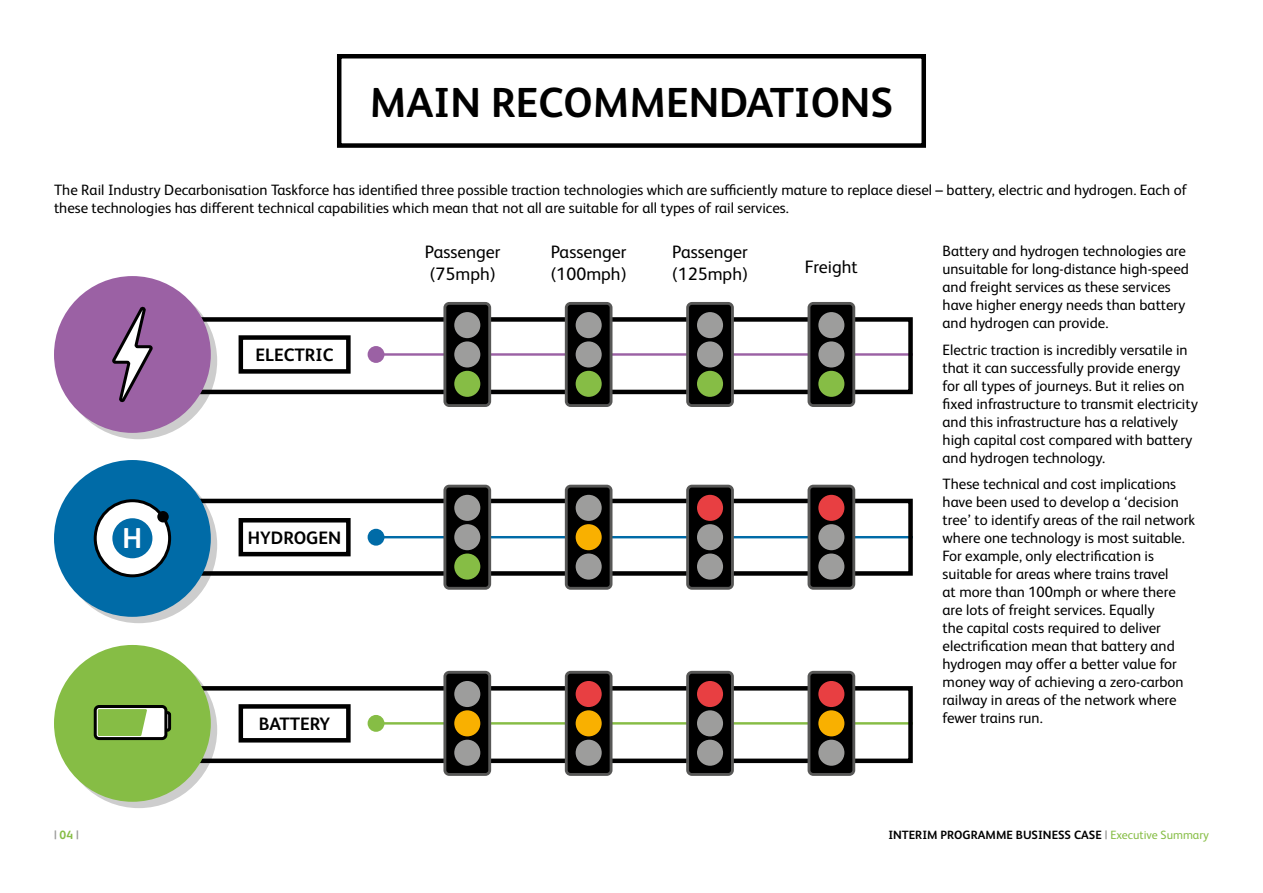
<style>
.page{position:relative;width:1263px;height:893px;background:#fff}
.page>*{position:absolute;margin:0;border:0;box-sizing:border-box;transform-origin:0 0}
.t1{font:700 42px "Network Rail Sans";color:#000}
.t2{font:700 28.8px "Network Rail Sans";color:#fff}
.t3{font:18px/21.6px "Network Rail Sans";color:#000}
.t4{font:700 18px "Network Rail Sans";color:#000}
.t5{font:15px/18px "Network Rail Sans";color:#000}
.t6{font:700 12px "Network Rail Sans";color:#000}
.t7{font:700 12px "Network Rail Sans";color:#9d9d9c}
.s1{color:#86bd45}
.s2{color:#9d9d9c}
.s3{font-weight:400;color:#86bd45}
</style>
<div class="page">
<div style="left:337px;top:54px;width:589px;height:94px;border:4px solid #000"></div>
<hr style="left:376px;top:722px;width:537px;height:3px;background:#86bd45">
<div style="left:101px;top:686px;width:812px;height:77px;border:4px solid #000"></div>
<svg style="left:443px;top:671px;width:48px;height:105px;background:#1b1b1a"></svg>
<div style="left:454px;top:681px;width:26px;height:26px;background:#9d9d9c;border-radius:50%"></div>
<div style="left:454px;top:710px;width:26px;height:26px;background:#f9b000;border-radius:50%"></div>
<div style="left:454px;top:740px;width:26px;height:26px;background:#9d9d9c;border-radius:50%"></div>
<svg style="left:565px;top:671px;width:47px;height:105px;background:#171616"></svg>
<div style="left:576px;top:681px;width:26px;height:26px;background:#e83f42;border-radius:50%"></div>
<div style="left:576px;top:710px;width:26px;height:26px;background:#f9b000;border-radius:50%"></div>
<div style="left:576px;top:740px;width:26px;height:26px;background:#9d9d9c;border-radius:50%"></div>
<svg style="left:686px;top:671px;width:48px;height:105px;background:#1a1a19"></svg>
<div style="left:697px;top:681px;width:26px;height:26px;background:#e83f42;border-radius:50%"></div>
<div style="left:697px;top:710px;width:26px;height:26px;background:#9d9d9c;border-radius:50%"></div>
<div style="left:697px;top:740px;width:26px;height:26px;background:#9d9d9c;border-radius:50%"></div>
<svg style="left:807px;top:671px;width:48px;height:105px;background:#1c1b1a"></svg>
<div style="left:818px;top:681px;width:26px;height:26px;background:#e83f42;border-radius:50%"></div>
<div style="left:818px;top:710px;width:26px;height:26px;background:#f9b000;border-radius:50%"></div>
<div style="left:818px;top:740px;width:26px;height:26px;background:#9d9d9c;border-radius:50%"></div>
<div style="left:368px;top:715px;width:16px;height:17px;background:#86bd45;border-radius:50%"></div>
<svg style="left:60px;top:651px;width:157px;height:157px"></svg>
<div style="left:54px;top:645px;width:157px;height:157px;background:#86bd45;border-radius:50%"></div>
<div style="left:161px;top:711px;width:10px;height:21px;border:3px solid #000;border-radius:2px"></div>
<div style="left:95px;top:706px;width:71px;height:33px;background:#fff;border-radius:4px"></div>
<div style="left:94px;top:705px;width:73px;height:35px;border:3px solid #000;border-radius:4px"></div>
<svg style="left:98px;top:709px;width:49px;height:27px"></svg>
<div style="left:239px;top:704px;width:112px;height:38px;border:4px solid #000"></div>
<hr style="left:376px;top:353px;width:537px;height:3px;background:#9b61a4">
<div style="left:101px;top:317px;width:812px;height:77px;border:4px solid #000"></div>
<svg style="left:443px;top:302px;width:48px;height:105px;background:#1a1b1a"></svg>
<div style="left:454px;top:312px;width:26px;height:26px;background:#9d9d9c;border-radius:50%"></div>
<div style="left:454px;top:341px;width:26px;height:26px;background:#9d9d9c;border-radius:50%"></div>
<div style="left:454px;top:371px;width:26px;height:26px;background:#86bd45;border-radius:50%"></div>
<svg style="left:565px;top:302px;width:47px;height:105px;background:#161616"></svg>
<div style="left:576px;top:312px;width:26px;height:26px;background:#9d9d9c;border-radius:50%"></div>
<div style="left:576px;top:341px;width:26px;height:26px;background:#9d9d9c;border-radius:50%"></div>
<div style="left:576px;top:371px;width:26px;height:26px;background:#86bd45;border-radius:50%"></div>
<svg style="left:686px;top:302px;width:48px;height:105px;background:#1a1a19"></svg>
<div style="left:697px;top:312px;width:26px;height:26px;background:#9d9d9c;border-radius:50%"></div>
<div style="left:697px;top:341px;width:26px;height:26px;background:#9d9d9c;border-radius:50%"></div>
<div style="left:697px;top:371px;width:26px;height:26px;background:#86bd45;border-radius:50%"></div>
<svg style="left:807px;top:302px;width:48px;height:105px;background:#1b1b1b"></svg>
<div style="left:818px;top:312px;width:26px;height:26px;background:#9d9d9c;border-radius:50%"></div>
<div style="left:818px;top:341px;width:26px;height:26px;background:#9d9d9c;border-radius:50%"></div>
<div style="left:818px;top:371px;width:26px;height:26px;background:#86bd45;border-radius:50%"></div>
<div style="left:368px;top:346px;width:16px;height:17px;background:#9b61a4;border-radius:50%"></div>
<svg style="left:60px;top:282px;width:157px;height:157px"></svg>
<div style="left:54px;top:276px;width:157px;height:157px;background:#9b61a4;border-radius:50%"></div>
<div style="left:239px;top:335px;width:112px;height:39px;border:4px solid #000"></div>
<svg style="left:112px;top:306px;width:41px;height:97px"></svg>
<hr style="left:376px;top:536px;width:537px;height:2px;background:#006ba7">
<div style="left:101px;top:499px;width:812px;height:77px;border:4px solid #000"></div>
<svg style="left:443px;top:485px;width:48px;height:105px;background:#1b1b1b"></svg>
<div style="left:454px;top:495px;width:26px;height:26px;background:#9d9d9c;border-radius:50%"></div>
<div style="left:454px;top:524px;width:26px;height:26px;background:#9d9d9c;border-radius:50%"></div>
<div style="left:454px;top:553px;width:26px;height:27px;background:#86bd45;border-radius:50%"></div>
<svg style="left:565px;top:485px;width:47px;height:105px;background:#171716"></svg>
<div style="left:576px;top:495px;width:26px;height:26px;background:#9d9d9c;border-radius:50%"></div>
<div style="left:576px;top:524px;width:26px;height:26px;background:#f9b000;border-radius:50%"></div>
<div style="left:576px;top:553px;width:26px;height:27px;background:#9d9d9c;border-radius:50%"></div>
<svg style="left:686px;top:485px;width:48px;height:105px;background:#1a1a1a"></svg>
<div style="left:697px;top:495px;width:26px;height:26px;background:#e83f42;border-radius:50%"></div>
<div style="left:697px;top:524px;width:26px;height:26px;background:#9d9d9c;border-radius:50%"></div>
<div style="left:697px;top:553px;width:26px;height:27px;background:#9d9d9c;border-radius:50%"></div>
<svg style="left:807px;top:485px;width:48px;height:105px;background:#1c1b1b"></svg>
<div style="left:818px;top:495px;width:26px;height:26px;background:#e83f42;border-radius:50%"></div>
<div style="left:818px;top:524px;width:26px;height:26px;background:#9d9d9c;border-radius:50%"></div>
<div style="left:818px;top:553px;width:26px;height:27px;background:#9d9d9c;border-radius:50%"></div>
<div style="left:368px;top:529px;width:16px;height:17px;background:#006ba7;border-radius:50%"></div>
<svg style="left:60px;top:466px;width:157px;height:157px"></svg>
<div style="left:54px;top:460px;width:157px;height:157px;background:#006ba7;border-radius:50%"></div>
<div style="left:239px;top:518px;width:112px;height:38px;border:4px solid #000"></div>
<div style="left:95px;top:501px;width:75px;height:75px;background:#fff;border-radius:50%"></div>
<div style="left:94px;top:499px;width:77px;height:78px;border:3px solid #000;border-radius:50%"></div>
<div style="left:112px;top:518px;width:40px;height:40px;background:#006ba7;border-radius:50%"></div>
<div style="left:157px;top:511px;width:12px;height:11px;background:#000;border-radius:50%"></div>
<h1 class="t1" style="left:370px;top:74px;width:525px">MAIN RECOMMENDATIONS</h1>
<p class="t5" style="left:54px;top:180px;width:1134px">The Rail Industry Decarbonisation Taskforce has identified three possible traction technologies which are sufficiently mature to replace diesel – battery, electric and hydrogen. Each of these technologies has different technical capabilities which mean that not all are suitable for all types of rail services.</p>
<p class="t5" style="left:942px;top:241px;width:248px">Battery and hydrogen technologies are unsuitable for long-distance high-speed and freight services as these services have higher energy needs than battery and hydrogen can provide.</p>
<p class="t5" style="left:942px;top:340px;width:257px">Electric traction is incredibly versatile in that it can successfully provide energy for all types of journeys. But it relies on fixed infrastructure to transmit electricity and this infrastructure has a relatively high capital cost compared with battery and hydrogen technology.</p>
<p class="t5" style="left:942px;top:474px;width:254px">These technical and cost implications have been used to develop a ‘decision tree’ to identify areas of the rail network where one technology is most suitable.<br>For example, only electrification is suitable for areas where trains travel<br>at more than 100mph or where there are lots of freight services. Equally<br>the capital costs required to deliver electrification mean that battery and hydrogen may offer a better value for money way of achieving a zero-carbon railway in areas of the network where fewer trains run.</p>
<p class="t3" style="left:425px;top:241px;width:77px">Passenger (75mph)</p>
<p class="t3" style="left:551px;top:241px;width:77px">Passenger (100mph)</p>
<p class="t3" style="left:672px;top:241px;width:77px">Passenger (125mph)</p>
<p class="t3" style="left:805px;top:255px;width:54px">Freight</p>
<p class="t4" style="left:256px;top:343px;width:79px">ELECTRIC</p>
<h2 class="t2" style="left:122px;top:519px;width:21px">H</h2>
<p class="t4" style="left:248px;top:526px;width:95px">HYDROGEN</p>
<p class="t4" style="left:259px;top:712px;width:73px">BATTERY</p>
<p class="t7" style="left:54px;top:827px;width:26px">| <span class="s1">04</span> |</p>
<p class="t6" style="left:888px;top:827px;width:322px">INTERIM PROGRAMME BUSINESS CASE <span class="s2">|</span> <span class="s3">Executive Summary</span></p>
</div>
